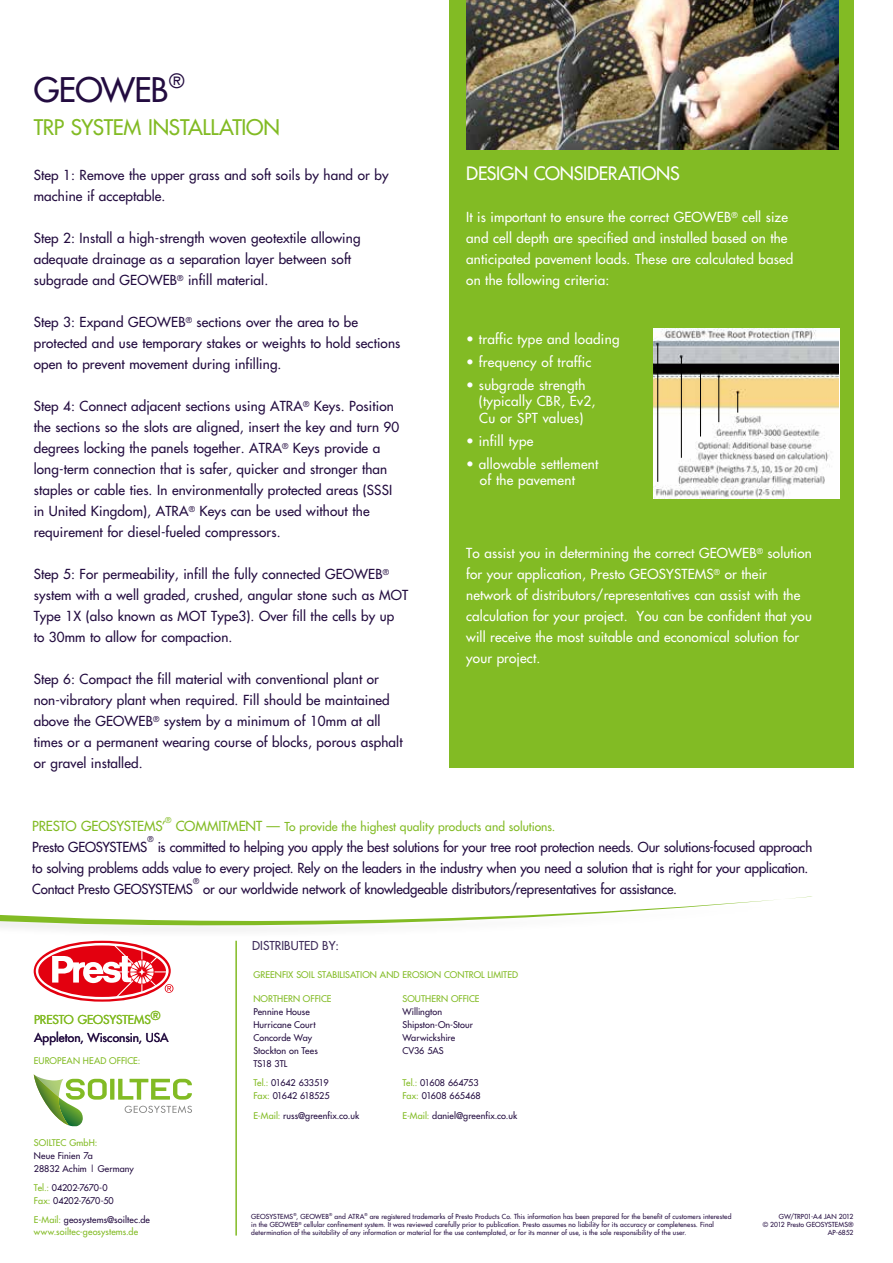
<style>
.page{position:relative;width:893px;height:1263px;background:#fff}
.page>*{position:absolute;margin:0;border:0;box-sizing:border-box;transform-origin:0 0}
.t1{font:33px "Futura";letter-spacing:-.02em;color:#230c40}
.t2{font:21px "Futura";letter-spacing:-.015em;color:#82bb24}
.t3{font:18px "Futura";letter-spacing:-.015em;color:#fff}
.t4{font:13.5px/21px "Futura";letter-spacing:.01em;color:#230c40}
.t5{font:13.5px/21px "Futura";letter-spacing:.01em;color:#fff}
.t6{font:13.5px/21px "Futura";letter-spacing:-.01em;color:#230c40}
.t7{font:13.5px "Futura";letter-spacing:-.01em;color:#82bb24}
.t8{font:13.5px "Futura";letter-spacing:-.02em;color:#230c40}
.t9{font:12px "Futura";color:#82bb24}
.t10{font:12px "Futura";letter-spacing:.005em;color:#230c40}
.t11{font:12px "Futura";color:#3f2c5a}
.t12{font:9px/13px "Futura";letter-spacing:.005em;color:#230c40}
.t13{font:9px/12px "Futura";letter-spacing:.01em;color:#82bb24}
.t14{font:9px/13px "Futura";letter-spacing:-.025em;color:#230c40}
.t15{font:7.8px "Futura";color:#230c40}
.t16{font:7.8px "Futura";color:#82bb24}
.t17{font:6.75px/8.1px "Futura";letter-spacing:.015em;color:#230c40;text-align:right}
.s1{font-size:13.5px}
.s2{font-style:inherit}
.s3{color:#82bb24}
.s4{color:#230c40}
</style>
<div class="page">
<svg style="left:110px;top:1079px;width:4px;height:21px"></svg>
<svg style="left:118px;top:1079px;width:74px;height:34px"></svg>
<svg style="left:34px;top:1074px;width:73px;height:52px"></svg>
<hr style="left:235px;top:941px;width:2px;height:294px;background:#82bb24">
<div style="left:449px;top:0;width:404px;height:768px;background:#82bb24"></div>
<svg style="left:0;top:896px;width:812px;height:105px"></svg>
<img style="left:467px;top:0;width:371px;height:150px">
<img style="left:653px;top:329px;width:186px;height:169px">
<hr style="left:657px;top:345px;width:1px;height:137px;background:#000">
<hr style="left:681px;top:357px;width:1px;height:101px;background:#000">
<hr style="left:700px;top:369px;width:1px;height:67px;background:#000">
<hr style="left:718px;top:376px;width:1px;height:46px;background:#000">
<svg style="left:737px;top:392px;width:1px;height:21px"></svg>
<h1 class="t1" style="left:34px;top:68px;width:152px">GEOWEB<sup>®</sup></h1>
<h2 class="t2" style="left:34px;top:113px;width:248px">TRP SYSTEM INSTALLATION</h2>
<p class="t4" style="left:34px;top:164px;width:356px">Step 1: Remove the upper grass and soft soils by hand or by machine if acceptable.</p>
<p class="t4" style="left:34px;top:227px;width:328px">Step 2: Install a high-strength woven geotextile allowing adequate drainage as a separation layer between soft subgrade and GEOWEB<sup>®</sup> infill material.</p>
<p class="t4" style="left:34px;top:311px;width:368px">Step 3: Expand GEOWEB<sup>®</sup> sections over the area to be protected and use temporary stakes or weights to hold sections open to prevent movement during infilling.</p>
<p class="t4" style="left:34px;top:395px;width:367px">Step 4: Connect adjacent sections using ATRA<sup>®</sup> Keys. Position the sections so the slots are aligned, insert the key and turn 90 degrees locking the panels together. ATRA<sup>®</sup> Keys provide a long-term connection that is safer, quicker and stronger than staples or cable ties. In environmentally protected areas (SSSI in United Kingdom), ATRA<sup>®</sup> Keys can be used without the requirement for diesel-fueled compressors.</p>
<p class="t4" style="left:34px;top:563px;width:376px">Step 5: For permeability, infill the fully connected GEOWEB<sup>® </sup>system with a well graded, crushed, angular stone such as MOT Type 1X (also known as MOT Type3). Over fill the cells by up to 30mm to allow for compaction.</p>
<p class="t4" style="left:34px;top:668px;width:370px">Step 6: Compact the fill material with conventional plant or non-vibratory plant when required. Fill should be maintained above the GEOWEB<sup>®</sup> system by a minimum of 10mm at all times or a permanent wearing course of blocks, porous asphalt or gravel installed.</p>
<h3 class="t3" style="left:466px;top:161px;width:215px">DESIGN CONSIDERATIONS</h3>
<p class="t5" style="left:466px;top:206px;width:328px">It is important to ensure the correct GEOWEB<sup>®</sup> cell size and cell depth are specified and installed based on the anticipated pavement loads. These are calculated based on the following criteria:</p>
<p class="t5" style="left:466px;top:328px;width:155px">• traffic type and loading</p>
<p class="t5" style="left:466px;top:351px;width:127px">• frequency of traffic</p>
<p class="t5" style="left:479px;top:376px;width:118px;line-height:16.5px;text-indent:-13px">• subgrade strength (typically CBR, Ev2,<br>Cu or SPT values)</p>
<p class="t5" style="left:466px;top:430px;width:69px">• infill type</p>
<p class="t5" style="left:480px;top:455px;width:120px;line-height:16.5px;text-indent:-14px">• allowable settlement of the pavement</p>
<p class="t5" style="left:466px;top:543px;width:347px">To assist you in determining the correct GEOWEB<sup>®</sup> solution for your application, Presto GEOSYSTEMS<sup>®</sup> or their network of distributors/representatives can assist with the calculation for your project. You can be confident that you will receive the most suitable and economical solution for your project.</p>
<p class="t16" style="left:165px;top:815px;width:8px">®</p>
<p class="t9" style="left:176px;top:819px;width:381px"><span class="s1">COMMITMENT —</span> To provide the highest quality products and solutions.</p>
<p class="t7" style="left:32px;top:817px;width:135px">PRESTO GEOSYSTEMS’</p>
<p class="t15" style="left:148px;top:834px;width:8px">®</p>
<p class="t6" style="left:32px;top:836px;width:782px;text-indent:125px">is committed to helping you apply the best solutions for your tree root protection needs. Our solutions-focused approach to solving problems adds value to every project. Rely on the leaders in the industry when you need a solution that is right for your application.<br>Contact Presto GEOSYSTEMS</p>
<p class="t8" style="left:32px;top:838px;width:117px">Presto GEOSYSTEMS</p>
<p class="t15" style="left:193px;top:876px;width:8px">®</p>
<p class="t6" style="left:203px;top:878px;width:475px">or our worldwide network of knowledgeable distributors/representatives for assistance.</p>
<p class="t9" style="left:34px;top:1012px;width:128px">PRESTO GEOSYSTEMS®</p>
<p class="t10" style="left:34px;top:1030px;width:136px">Appleton, Wisconsin, USA</p>
<p class="t13" style="left:34px;top:1055px;width:108px">EUROPEAN HEAD OFFICE:</p>
<p class="t13" style="left:34px;top:1136px;width:65px">SOILTEC GmbH:</p>
<p class="t12" style="left:34px;top:1149px;width:101px">Neue Finien 7a<br>28832 Achim <span class="s2">|</span> Germany</p>
<p class="t12" style="left:34px;top:1181px;width:81px"><span class="s3">Tel.:</span> 04202-7670-0<br><span class="s3">Fax:</span> 04202-7670-50</p>
<p class="t13" style="left:34px;top:1214px;width:117px">E-Mail: <span class="s4">geosystems@soiltec.de </span>www.soiltec-geosystems.de</p>
<p class="t11" style="left:252px;top:938px;width:88px">DISTRIBUTED BY:</p>
<p class="t13" style="left:253px;top:969px;width:266px">GREENFIX SOIL STABILISATION AND EROSION CONTROL LIMITED</p>
<p class="t13" style="left:253px;top:992px;width:80px">NORTHERN OFFICE</p>
<p class="t12" style="left:253px;top:1005px;width:66px">Pennine House<br>Hurricane Court<br>Concorde Way<br>Stockton on Tees<br>TS18 3TL</p>
<p class="t14" style="left:253px;top:1076px;width:78px"><span class="s3">Tel.:</span> 01642 633519<br><span class="s3">Fax:</span> 01642 618525</p>
<p class="t12" style="left:253px;top:1109px;width:107px"><span class="s3">E-Mail:</span> russ@greenfix.co.uk</p>
<p class="t13" style="left:402px;top:992px;width:79px">SOUTHERN OFFICE</p>
<p class="t12" style="left:402px;top:1005px;width:72px">Willington<br>Shipston-On-Stour<br>Warwickshire<br>CV36 5AS</p>
<p class="t12" style="left:402px;top:1076px;width:80px"><span class="s3">Tel.:</span> 01608 664753<br><span class="s3">Fax:</span> 01608 665468</p>
<p class="t12" style="left:402px;top:1108px;width:116px"><span class="s3">E-Mail:</span> daniel@greenfix.co.uk</p>
<p class="t17" style="left:251px;top:1212px;width:482px;text-align:left">GEOSYSTEMS<sup>®</sup>, GEOWEB<sup>®</sup> and ATRA<sup>®</sup> are registered trademarks of Presto Products Co. This information has been prepared for the benefit of customers interested in the GEOWEB<sup>®</sup> cellular confinement system. It was reviewed carefully prior to publication. Presto assumes no liability for its accuracy or completeness. Final determination of the suitability of any information or material for the use contemplated, or for its manner of use, is the sole responsibility of the user.</p>
<p class="t17" style="left:763px;top:1212px;width:92px">GW/TRP01-A4 JAN 2012<br>© 2012 Presto GEOSYSTEMS®<br>AP-6852</p>
</div>
